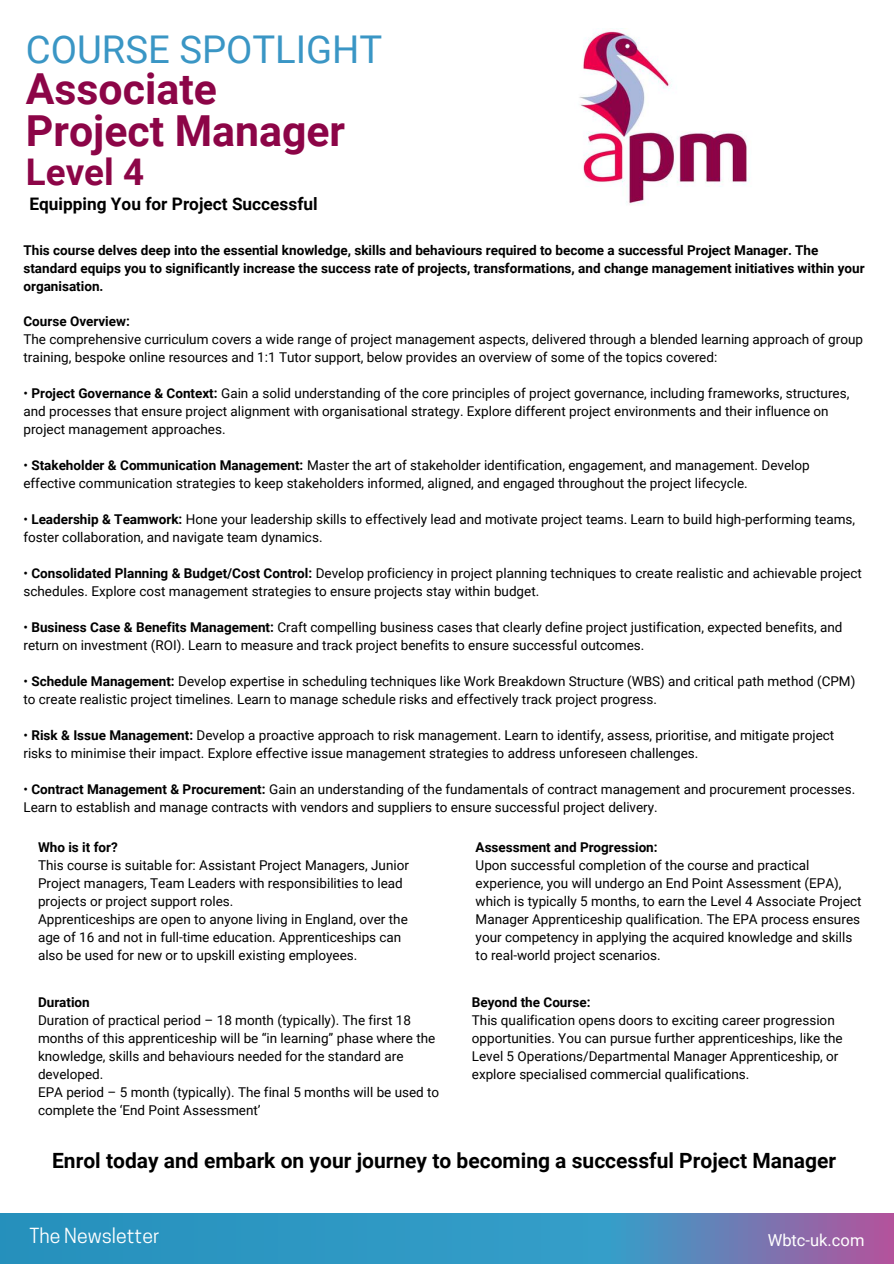
<style>
.page{position:relative;width:894px;height:1264px;background:#fff}
.page>*{position:absolute;margin:0;border:0;box-sizing:border-box;transform-origin:0 0}
.t1{font:700 42.75px/42.8px "Roboto";color:#8c0547}
.t2{font:38.25px "Roboto";color:#3a96c5}
.t3{font:700 36.75px "Roboto";color:#8c0547}
.t4{font:700 21px "Roboto";color:#000}
.t5{font:19.5px "Cooper Hewitt";color:#fff}
.t6{font:700 17.25px "Roboto";color:#000}
.t7{font:16.5px "Roboto";color:#fff}
.t8{font:13.5px/18px "Roboto";color:#000}
.t9{font:700 13.5px/18px "Roboto";color:#000}
.t10{font:12px "Cooper Hewitt";color:#fff}
.s1{font-weight:700}
</style>
<div class="page">
<img style="left:579px;top:31px;width:171px;height:174px">
<svg style="left:0;top:1213px;width:893px;height:50px;background:#438dbd"></svg>
<h2 class="t2" style="left:26px;top:28px;width:358px">COURSE SPOTLIGHT</h2>
<h1 class="t1" style="left:26px;top:68px;width:320px">Associate<br>Project Manager</h1>
<h3 class="t3" style="left:26px;top:151px;width:120px">Level 4</h3>
<p class="t6" style="left:29px;top:194px;width:290px">Equipping You for Project Successful</p>
<p class="t9" style="left:23px;top:242px;width:842px">This course delves deep into the essential knowledge, skills and behaviours required to become a successful Project Manager. The standard equips you to significantly increase the success rate of projects, transformations, and change management initiatives within your organisation.</p>
<p class="t9" style="left:23px;top:312px;width:108px">Course Overview:</p>
<p class="t8" style="left:23px;top:330px;width:840px">The comprehensive curriculum covers a wide range of project management aspects, delivered through a blended learning approach of group training, bespoke online resources and 1:1 Tutor support, below provides an overview of some of the topics covered:</p>
<p class="t8" style="left:23px;top:384px;width:827px">• <span class="s1">Project Governance &amp; Context:</span> Gain a solid understanding of the core principles of project governance, including frameworks, structures, and processes that ensure project alignment with organisational strategy. Explore different project environments and their influence on project management approaches.</p>
<p class="t8" style="left:23px;top:456px;width:787px">• <span class="s1">Stakeholder &amp; Communication Management:</span> Master the art of stakeholder identification, engagement, and management. Develop effective communication strategies to keep stakeholders informed, aligned, and engaged throughout the project lifecycle.</p>
<p class="t8" style="left:23px;top:510px;width:832px">• <span class="s1">Leadership &amp; Teamwork:</span> Hone your leadership skills to effectively lead and motivate project teams. Learn to build high-performing teams, foster collaboration, and navigate team dynamics.</p>
<p class="t8" style="left:23px;top:564px;width:839px">• <span class="s1">Consolidated Planning &amp; Budget/Cost Control:</span> Develop proficiency in project planning techniques to create realistic and achievable project schedules. Explore cost management strategies to ensure projects stay within budget.</p>
<p class="t8" style="left:23px;top:618px;width:820px">• <span class="s1">Business Case &amp; Benefits Management:</span> Craft compelling business cases that clearly define project justification, expected benefits, and return on investment (ROI). Learn to measure and track project benefits to ensure successful outcomes.</p>
<p class="t8" style="left:23px;top:672px;width:833px">• <span class="s1">Schedule Management:</span> Develop expertise in scheduling techniques like Work Breakdown Structure (WBS) and critical path method (CPM) to create realistic project timelines. Learn to manage schedule risks and effectively track project progress.</p>
<p class="t8" style="left:23px;top:726px;width:812px">• <span class="s1">Risk &amp; Issue Management:</span> Develop a proactive approach to risk management. Learn to identify, assess, prioritise, and mitigate project risks to minimise their impact. Explore effective issue management strategies to address unforeseen challenges.</p>
<p class="t8" style="left:23px;top:780px;width:833px">• <span class="s1">Contract Management &amp; Procurement:</span> Gain an understanding of the fundamentals of contract management and procurement processes.<br>Learn to establish and manage contracts with vendors and suppliers to ensure successful project delivery.</p>
<p class="t9" style="left:38px;top:838px;width:81px">Who is it for?</p>
<p class="t8" style="left:38px;top:856px;width:372px">This course is suitable for: Assistant Project Managers, Junior Project managers, Team Leaders with responsibilities to lead projects or project support roles.<br>Apprenticeships are open to anyone living in England, over the age of 16 and not in full-time education. Apprenticeships can also be used for new or to upskill existing employees.</p>
<p class="t9" style="left:38px;top:993px;width:53px">Duration</p>
<p class="t8" style="left:38px;top:1011px;width:402px">Duration of practical period – 18 month (typically). The first 18 months of this apprenticeship will be “in learning” phase where the knowledge, skills and behaviours needed for the standard are developed.<br>EPA period – 5 month (typically). The final 5 months will be used to complete the ‘End Point Assessment’</p>
<p class="t9" style="left:475px;top:838px;width:183px">Assessment and Progression:</p>
<p class="t8" style="left:475px;top:856px;width:387px">Upon successful completion of the course and practical experience, you will undergo an End Point Assessment (EPA), which is typically 5 months, to earn the Level 4 Associate Project Manager Apprenticeship qualification. The EPA process ensures your competency in applying the acquired knowledge and skills to real-world project scenarios.</p>
<p class="t9" style="left:472px;top:993px;width:120px">Beyond the Course:</p>
<p class="t8" style="left:472px;top:1011px;width:372px">This qualification opens doors to exciting career progression opportunities. You can pursue further apprenticeships, like the Level 5 Operations/Departmental Manager Apprenticeship, or explore specialised commercial qualifications.</p>
<h3 class="t4" style="left:52px;top:1148px;width:785px">Enrol today and embark on your journey to becoming a successful Project Manager</h3>
<h3 class="t5" style="left:29px;top:1228px;width:131px">The Newsletter</h3>
<p class="t7" style="left:767px;top:1230px;width:98px">Wbtc-uk.com</p>
<p class="t10" style="left:796px;top:1235px;width:69px">wbtc-uk.com</p>
</div>
